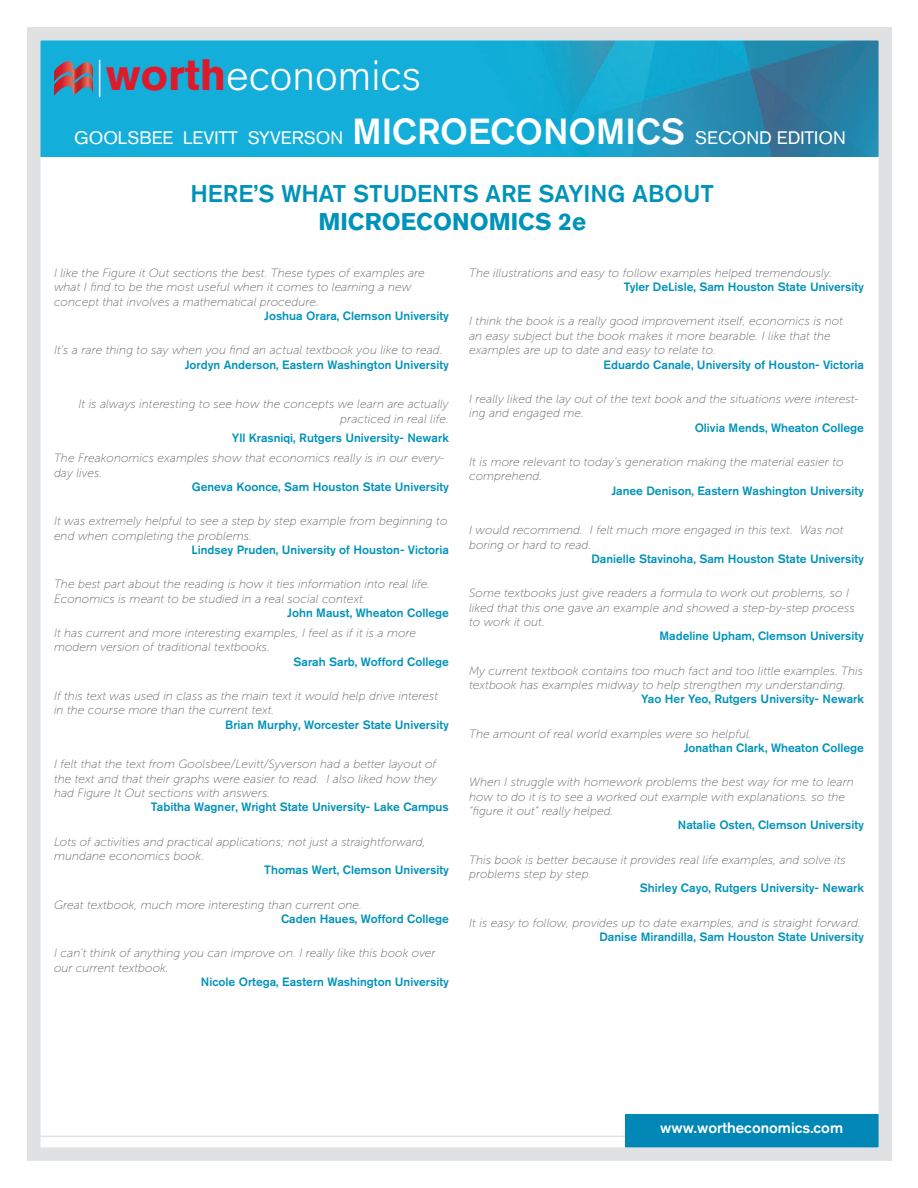
<style>
.page{position:relative;width:918px;height:1188px;background:#fff}
.page>*{position:absolute;margin:0;border:0;box-sizing:border-box;transform-origin:0 0}
.t1{font:300 43.65px "Akzidenz Grotesk BQ";color:#fff}
.t2{font:500 24px "Akzidenz Grotesk BQ";color:#0093ba}
.t3{font:700 24px "Akzidenz Grotesk BQ";color:#0093ba}
.t4{font:18px "Akzidenz Grotesk BQ";color:#fff}
.t5{font:500 15px "Akzidenz Grotesk BQ";color:#fff}
.quote{font:italic 12px/14.4px "Museo Sans 100";color:#69696c}
.attribute{font:500 12px "Akzidenz Grotesk BQ";color:#0093ba}
.attribute-2{font:italic 12px/14.4px "Museo Sans 100";color:#69696c;text-align:right}
.s1{font-weight:700;color:#dd1a2c}
.s2{font-weight:500;font-size:36px}
</style>
<div class="page">
<hr style="left:28px;top:1136px;width:691px;height:1px;background:#e0e1e3">
<div style="left:625px;top:1114px;width:259px;height:33px;background:#0087b6"></div>
<img style="left:42px;top:42px;width:835px;height:114px">
<svg style="left:54px;top:61px;width:39px;height:36px"></svg>
<hr style="left:99px;top:60px;width:1px;height:37px;background:#fff">
<div style="left:27px;top:27px;width:865px;height:1134px;border:14px solid #e0e1e3"></div>
<h1 class="t1" style="left:106px;top:51px;width:317px"><span class="s1">worth</span>economics</h1>
<p class="t4" style="left:74px;top:127px;width:773px">GOOLSBEE LEVITT SYVERSON <span class="s2">MICROECONOMICS</span> SECOND EDITION</p>
<p class="t2" style="left:190px;top:178px;width:525px">HERE’S WHAT STUDENTS ARE SAYING ABOUT</p>
<p class="t3" style="left:318px;top:208px;width:269px">MICROECONOMICS 2e</p>
<p class="quote" style="left:54px;top:266px;width:372px">I like the Figure it Out sections the best. These types of examples are what I find to be the most useful when it comes to learning a new concept that involves a mathematical procedure.</p>
<p class="attribute" style="left:264px;top:308px;width:186px">Joshua Orara, Clemson University</p>
<p class="quote" style="left:54px;top:343px;width:390px">It’s a rare thing to say when you find an actual textbook you like to read.</p>
<p class="attribute" style="left:185px;top:357px;width:266px">Jordyn Anderson, Eastern Washington University</p>
<p class="attribute-2" style="left:78px;top:397px;width:372px">It is always interesting to see how the concepts we learn are actually practiced in real life.</p>
<p class="attribute" style="left:232px;top:431px;width:219px">Yll Krasniqi, Rutgers University- Newark</p>
<p class="quote" style="left:54px;top:451px;width:392px">The Freakonomics examples show that economics really is in our every&shy;day lives.</p>
<p class="attribute" style="left:192px;top:479px;width:259px">Geneva Koonce, Sam Houston State University</p>
<p class="quote" style="left:54px;top:514px;width:395px">It was extremely helpful to see a step by step example from beginning to end when completing the problems.</p>
<p class="attribute" style="left:191px;top:542px;width:259px">Lindsey Pruden, University of Houston- Victoria</p>
<p class="quote" style="left:54px;top:577px;width:378px">The best part about the reading is how it ties information into real life.<br>Economics is meant to be studied in a real social context.</p>
<p class="attribute" style="left:287px;top:605px;width:163px">John Maust, Wheaton College</p>
<p class="quote" style="left:54px;top:626px;width:364px">It has current and more interesting examples, I feel as if it is a more modern version of traditional textbooks.</p>
<p class="attribute" style="left:294px;top:654px;width:157px">Sarah Sarb, Wofford College</p>
<p class="quote" style="left:54px;top:689px;width:386px">If this text was used in class as the main text it would help drive interest in the course more than the current text.</p>
<p class="attribute" style="left:225px;top:717px;width:225px">Brian Murphy, Worcester State University</p>
<p class="quote" style="left:54px;top:757px;width:385px;text-align:justify">I felt that the text from Goolsbee/Levitt/Syverson had a better layout of the text and that their graphs were easier to read. I also liked how they had Figure It Out sections with answers.</p>
<p class="attribute" style="left:151px;top:800px;width:299px">Tabitha Wagner, Wright State University- Lake Campus</p>
<p class="quote" style="left:54px;top:834px;width:373px">Lots of activities and practical applications; not just a straightforward, mundane economics book.</p>
<p class="attribute" style="left:264px;top:863px;width:186px">Thomas Wert, Clemson University</p>
<p class="quote" style="left:54px;top:897px;width:310px">Great textbook, much more interesting than current one.</p>
<p class="attribute" style="left:281px;top:911px;width:169px">Caden Haues, Wofford College</p>
<p class="quote" style="left:54px;top:946px;width:383px">I can’t think of anything you can improve on. I really like this book over our current textbook.</p>
<p class="attribute" style="left:201px;top:974px;width:249px">Nicole Ortega, Eastern Washington University</p>
<p class="quote" style="left:469px;top:266px;width:365px">The illustrations and easy to follow examples helped tremendously.</p>
<p class="attribute" style="left:624px;top:280px;width:242px">Tyler DeLisle, Sam Houston State University</p>
<p class="quote" style="left:469px;top:314px;width:375px">I think the book is a really good improvement itself, economics is not an easy subject but the book makes it more bearable. I like that the examples are up to date and easy to relate to.</p>
<p class="attribute" style="left:604px;top:357px;width:262px">Eduardo Canale, University of Houston- Victoria</p>
<p class="quote" style="left:469px;top:392px;width:391px">I really liked the lay out of the text book and the situations were interest&shy;ing and engaged me.</p>
<p class="attribute" style="left:695px;top:420px;width:171px">Olivia Mends, Wheaton College</p>
<p class="quote" style="left:469px;top:455px;width:376px">It is more relevant to today’s generation making the material easier to comprehend.</p>
<p class="attribute" style="left:611px;top:483px;width:254px">Janee Denison, Eastern Washington University</p>
<p class="quote" style="left:469px;top:523px;width:376px">I would recommend. I felt much more engaged in this text. Was not boring or hard to read.</p>
<p class="attribute" style="left:591px;top:551px;width:274px">Danielle Stavinoha, Sam Houston State University</p>
<p class="quote" style="left:469px;top:586px;width:387px">Some textbooks just give readers a formula to work out problems, so I liked that this one gave an example and showed a step-by-step process to work it out.</p>
<p class="attribute" style="left:659px;top:629px;width:206px">Madeline Upham, Clemson University</p>
<p class="quote" style="left:469px;top:663px;width:396px">My current textbook contains too much fact and too little examples. This textbook has examples midway to help strengthen my understanding.</p>
<p class="attribute" style="left:641px;top:692px;width:224px">Yao Her Yeo, Rutgers University- Newark</p>
<p class="quote" style="left:469px;top:726px;width:284px">The amount of real world examples were so helpful.</p>
<p class="attribute" style="left:684px;top:740px;width:182px">Jonathan Clark, Wheaton College</p>
<p class="quote" style="left:469px;top:775px;width:386px">When I struggle with homework problems the best way for me to learn how to do it is to see a worked out example with explanations. so the “figure it out” really helped.</p>
<p class="attribute" style="left:678px;top:818px;width:188px">Natalie Osten, Clemson University</p>
<p class="quote" style="left:469px;top:852px;width:378px">This book is better because it provides real life examples, and solve its problems step by step.</p>
<p class="attribute" style="left:640px;top:881px;width:226px">Shirley Cayo, Rutgers University- Newark</p>
<p class="quote" style="left:469px;top:915px;width:393px">It is easy to follow, provides up to date examples, and is straight forward.</p>
<p class="attribute" style="left:599px;top:929px;width:266px">Danise Mirandilla, Sam Houston State University</p>
<p class="t5" style="left:660px;top:1119px;width:184px">www.wortheconomics.com</p>
</div>
